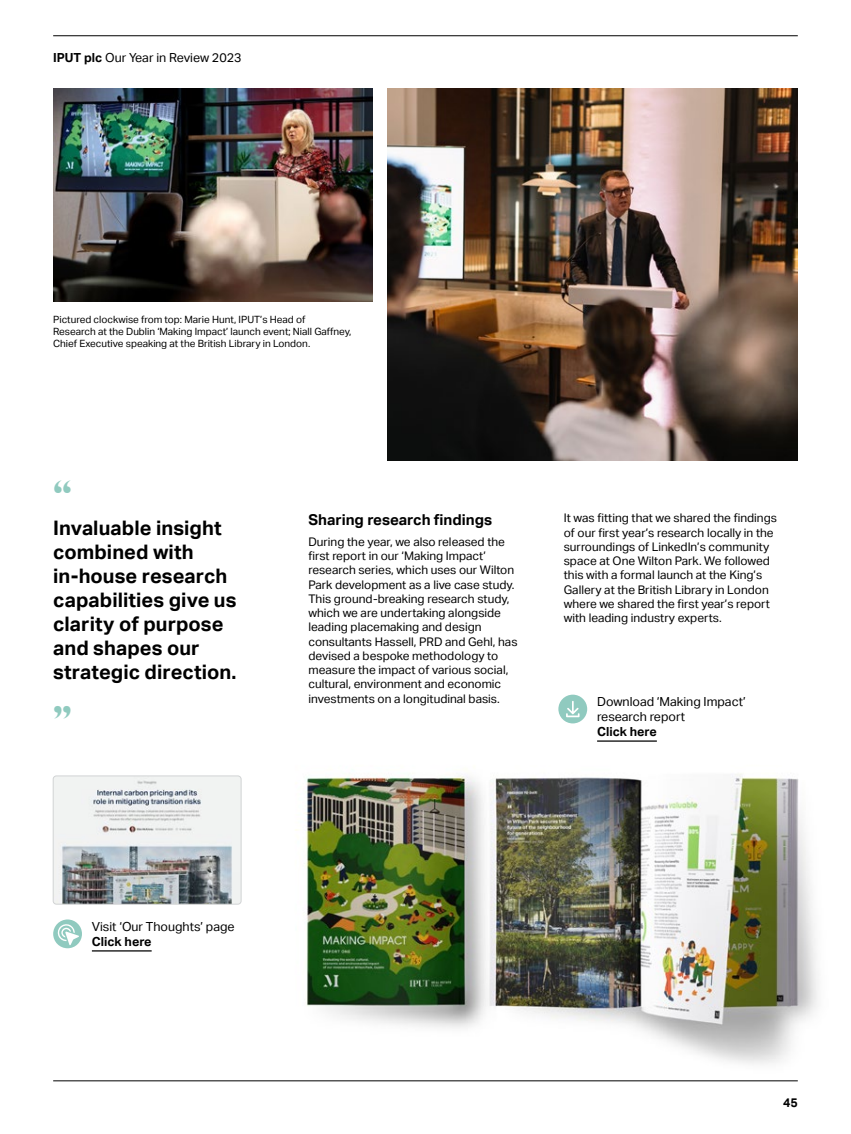
<style>
.page{position:relative;width:851px;height:1134px;background:#fff}
.page>*{position:absolute;margin:0;border:0;box-sizing:border-box;transform-origin:0 0}
.K___Body_2019{font:900 45px "Noe Display";color:#90cabf}
.t1{font:700 20px/24px "Aktiv Grotesk";letter-spacing:.005em;color:#000}
.K___Body_Heading_Lar{font:700 15px "Aktiv Grotesk";color:#000}
.K___Body{font:12.5px/15px "Aktiv Grotesk";color:#000}
.K___Body-2{font:700 12.5px "Aktiv Grotesk";color:#000}
.K___Body_2019-2{font:11.88px/14.2px "Aktiv Grotesk";color:#000}
.K___2020_Caption_Pos{font:10px/12px "Aktiv Grotesk";color:#000}
.s1{font-weight:700}
</style>
<div class="page">
<img style="left:267px;top:774px;width:551px;height:308px">
<img style="left:387px;top:89px;width:410px;height:372px">
<img style="left:53px;top:89px;width:319px;height:212px">
<hr style="left:597px;top:740px;width:59px;height:2px;background:#000">
<div style="left:558px;top:695px;width:29px;height:28px;background:#90cabf;border-radius:50%"></div>
<svg style="left:566px;top:701px;width:13px;height:16px"></svg>
<hr style="left:92px;top:950px;width:60px;height:1px;background:#000">
<svg style="left:53px;top:919px;width:29px;height:29px"></svg>
<img style="left:53px;top:776px;width:188px;height:128px">
<div style="left:53px;top:776px;width:188px;height:128px;border:1px solid #d1d3d4;border-radius:3px"></div>
<svg style="left:57px;top:923px;width:22px;height:22px"></svg>
<hr style="left:53px;top:35px;width:744px;height:1px;background:#000">
<hr style="left:53px;top:1080px;width:744px;height:1px;background:#000">
<p class="K___Body" style="left:53px;top:50px;width:190px"><span class="s1">IPUT plc</span> Our Year in Review 2023</p>
<p class="K___2020_Caption_Pos" style="left:53px;top:313px;width:300px">Pictured clockwise from top: Marie Hunt, IPUT’s Head of<br>Research at the Dublin ‘Making Impact’ launch event; Niall Gaffney,<br>Chief Executive speaking at the British Library in London.</p>
<p class="K___Body_2019" style="left:53px;top:467px;width:20px">“</p>
<p class="t1" style="left:53px;top:516px;width:185px">Invaluable insight combined with in-house research capabilities give us clarity of purpose and shapes our strategic direction.</p>
<p class="K___Body_2019" style="left:53px;top:693px;width:20px">”</p>
<p class="K___Body" style="left:597px;top:694px;width:150px">Download ‘Making Impact’ research report</p>
<p class="K___Body-2" style="left:597px;top:724px;width:61px">Click here</p>
<p class="K___Body_Heading_Lar" style="left:308px;top:511px;width:185px">Sharing research findings</p>
<p class="K___Body_2019-2" style="left:308px;top:535px;width:210px">During the year, we also released the first report in our ‘Making Impact’ research series, which uses our Wilton Park development as a live case study.<br>This ground-breaking research study, which we are undertaking alongside leading placemaking and design consultants Hassell, PRD and Gehl, has devised a bespoke methodology to measure the impact of various social, cultural, environment and economic investments on a longitudinal basis.</p>
<p class="K___Body_2019-2" style="left:563px;top:511px;width:215px">It was fitting that we shared the findings of our first year’s research locally in the surroundings of LinkedIn’s community space at One Wilton Park. We followed this with a formal launch at the King’s Gallery at the British Library in London where we shared the first year’s report with leading industry experts.</p>
<p class="K___Body" style="left:92px;top:919px;width:144px">Visit ‘Our Thoughts’ page</p>
<p class="K___Body-2" style="left:92px;top:934px;width:61px">Click here</p>
<p class="K___Body-2" style="left:782px;top:1096px;width:16px">45</p>
</div>
